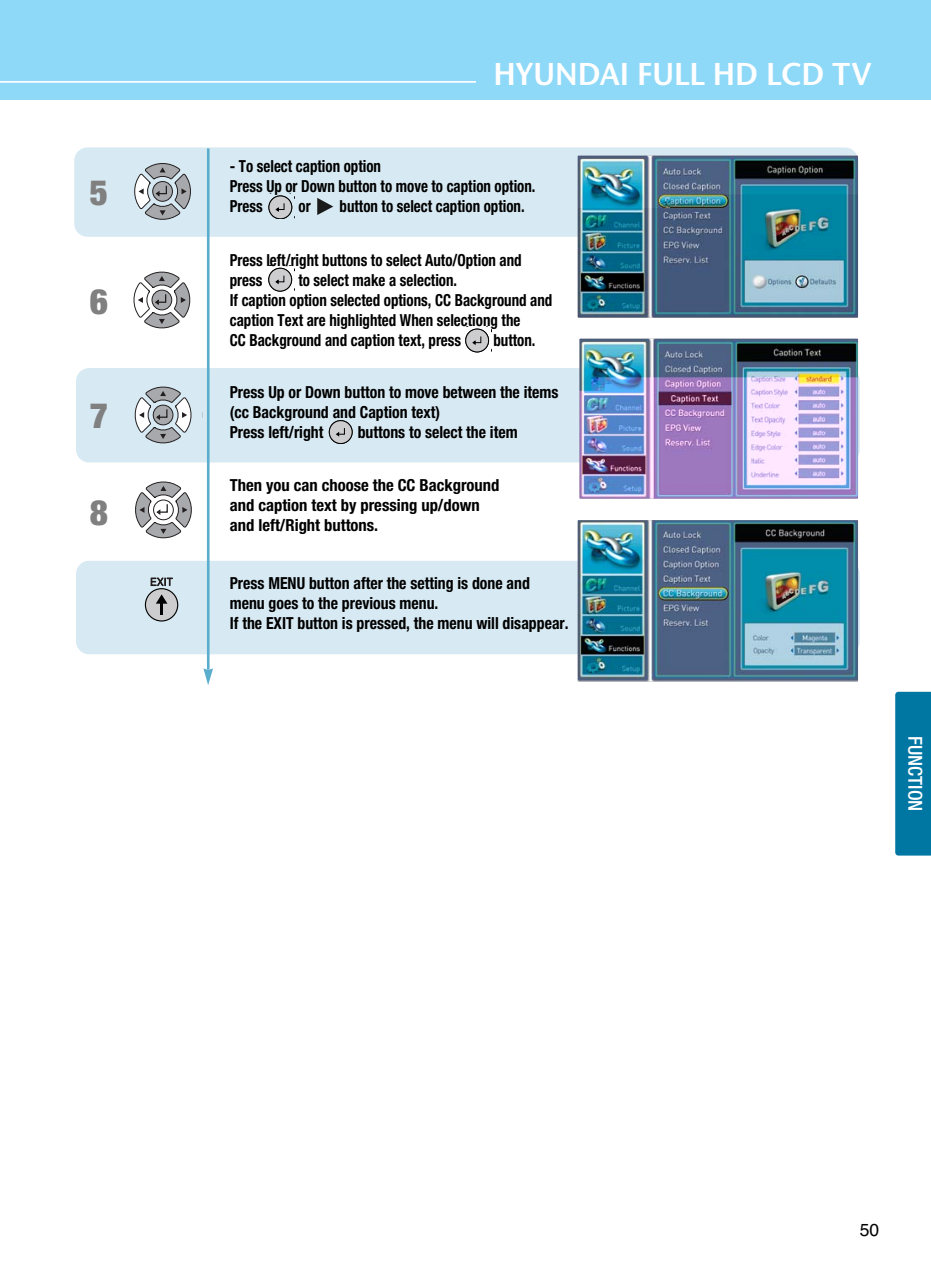
<style>
.page{position:relative;width:931px;height:1280px;background:#fff}
.page>*{position:absolute;margin:0;border:0;box-sizing:border-box;transform-origin:0 0}
.t1{font:900 condensed 35px "Helvetica Neue";color:#808080}
.t2{font:31.5px "Stone Sans ITCTT Semi";color:#fff;scale:.96 1}
.t3{font:500 condensed 19.25px "Helvetica Neue";color:#fff}
.t4{font:17.5px "Helvetica";color:#000}
.t5{font:700 condensed 16.62px/19.9px "Helvetica Neue";color:#000;scale:.9 1}
.t6{font:700 condensed 16.62px/19.9px "Helvetica Neue";color:#000;scale:.95 1}
.t7{font:700 condensed 16.62px/19.9px "Helvetica Neue";color:#000}
</style>
<div class="page">
<div style="left:0;top:0;width:931px;height:99px;background:#8ed8f8"></div>
<hr style="left:0;top:81px;width:476px;height:2px;background:#fff">
<div style="left:895px;top:691px;width:36px;height:164px;background:#0076a3"></div>
<div style="left:74px;top:147px;width:784px;height:90px;background:#d7e9f2;border-radius:13px"></div>
<div style="left:76px;top:368px;width:784px;height:94px;background:#d7e9f2;border-radius:13px"></div>
<div style="left:76px;top:560px;width:784px;height:94px;background:#d7e9f2;border-radius:13px"></div>
<hr style="left:207px;top:148px;width:3px;height:521px;background:#5badce">
<svg style="left:203px;top:668px;width:10px;height:16px"></svg>
<svg style="left:134px;top:386px;width:58px;height:58px"></svg>
<svg style="left:135px;top:481px;width:57px;height:57px"></svg>
<svg style="left:133px;top:271px;width:57px;height:57px"></svg>
<svg style="left:134px;top:163px;width:57px;height:57px"></svg>
<img style="left:578px;top:155px;width:280px;height:162px">
<img style="left:580px;top:338px;width:278px;height:160px">
<img style="left:578px;top:520px;width:280px;height:161px">
<svg style="left:317px;top:198px;width:16px;height:17px"></svg>
<div style="left:145px;top:588px;width:33px;height:33px;background:#cdcdcf;border:1px solid #000;border-radius:50%"></div>
<svg style="left:156px;top:594px;width:11px;height:9px"></svg>
<hr style="left:160px;top:601px;width:3px;height:14px;background:#000">
<svg style="left:151px;top:577px;width:22px;height:9px"></svg>
<svg style="left:268px;top:193px;width:25px;height:26px"></svg>
<svg style="left:268px;top:265px;width:25px;height:27px"></svg>
<svg style="left:465px;top:326px;width:25px;height:26px"></svg>
<div style="left:329px;top:420px;width:23px;height:23px;background:#cdcdcf;border-radius:50%"></div>
<div style="left:329px;top:420px;width:23px;height:23px;border:1px solid #000;border-radius:50%"></div>
<svg style="left:336px;top:428px;width:9px;height:8px"></svg>
<h1 class="t1" style="left:90px;top:180px;width:20px">5</h1>
<h1 class="t1" style="left:90px;top:288px;width:20px">6</h1>
<h1 class="t1" style="left:90px;top:403px;width:20px">7</h1>
<h1 class="t1" style="left:90px;top:499px;width:20px">8</h1>
<h2 class="t2" style="left:494px;top:62px;width:395px">HYUNDAI FULL HD LCD TV</h2>
<p class="t5" style="left:230px;top:158px;width:341px">- To select caption option<br>Press Up or Down button to move to caption option.<br>Press</p>
<p class="t5" style="left:299px;top:198px;width:15px">or</p>
<p class="t5" style="left:340px;top:198px;width:207px">button to select caption option.</p>
<p class="t5" style="left:230px;top:252px;width:326px">Press left/right buttons to select Auto/Option and press</p>
<p class="t5" style="left:230px;top:271px;width:360px;text-indent:69px">to select make a selection.<br>If caption option selected options, CC Background and caption Text are highlighted When selectiong the<br>CC Background and caption text, press</p>
<p class="t5" style="left:494px;top:331px;width:48px">button.</p>
<p class="t6" style="left:230px;top:383px;width:348px">Press Up or Down button to move between the items (cc Background and Caption text)<br>Press left/right</p>
<p class="t6" style="left:358px;top:423px;width:170px">buttons to select the item</p>
<p class="t7" style="left:230px;top:476px;width:271px">Then you can choose the CC Background and caption text by pressing up/down and left/Right buttons.</p>
<p class="t6" style="left:230px;top:574px;width:358px">Press MENU button after the setting is done and menu goes to the previous menu.<br>If the EXIT button is pressed, the menu will disappear.</p>
<p class="t3" style="left:922px;top:736px;width:77px;rotate:90deg">FUNCTION</p>
<p class="t4" style="left:860px;top:1222px;width:21px">50</p>
</div>
